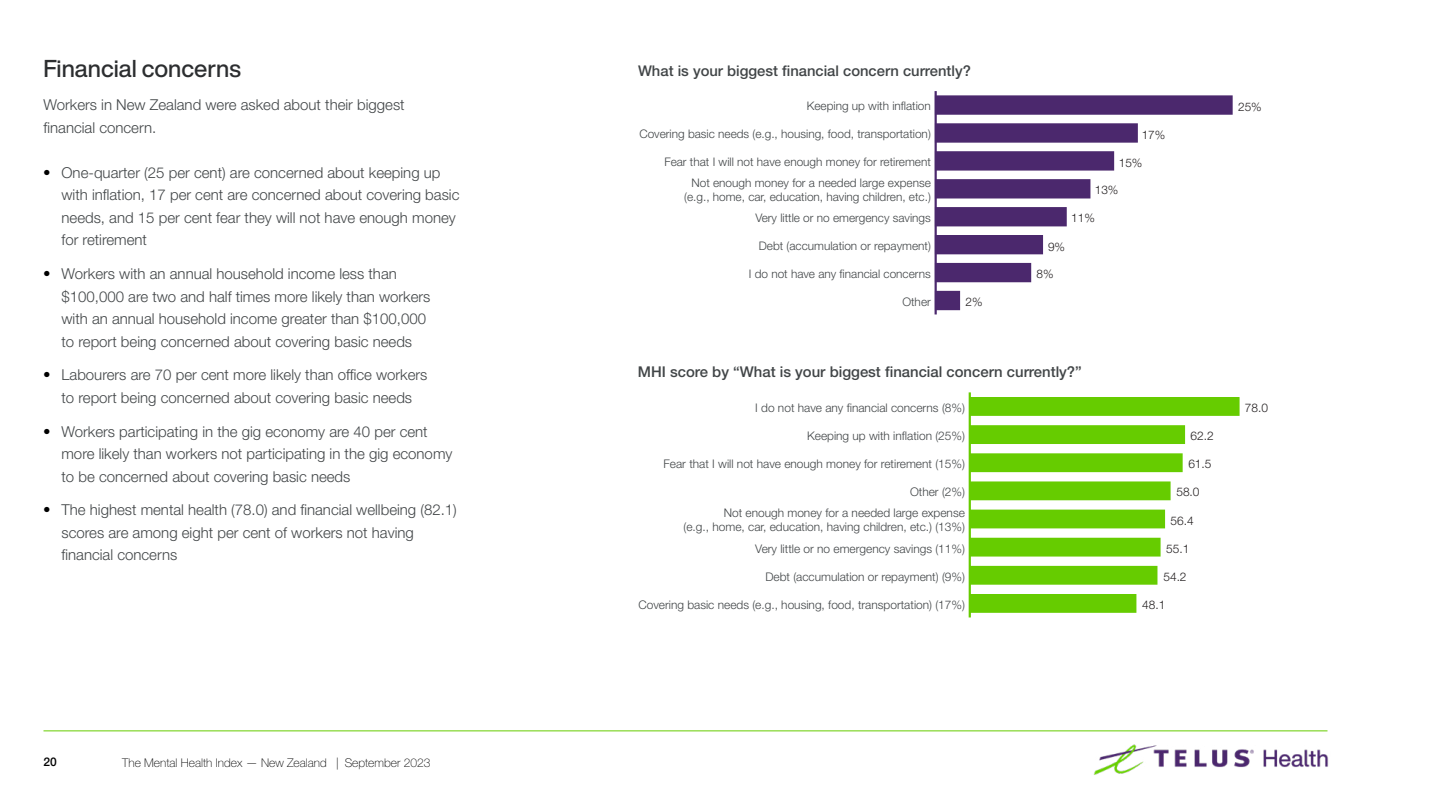
<style>
.page{position:relative;width:1440px;height:810px;background:#fff}
.page>*{position:absolute;margin:0;border:0;box-sizing:border-box;transform-origin:0 0}
.t1{font:500 24px "Helvetica Now Display";color:#2c2e30}
.t2{font:300 15px/22.5px "Helvetica Neue LT Std";color:#414547}
.t3{font:500 14.85px "Helvetica Neue LT Std";color:#414547}
.t4{font:500 14.7px "Helvetica Neue LT Std";color:#414547}
.t5{font:100 12px "Helvetica Neue LT Std";color:#000}
.t6{font:500 12px "Helvetica Neue LT Std";color:#000}
.t7{font:300 11.85px/14.1px "Helvetica Neue LT Std";color:#414547;text-align:right}
.t8{font:300 11.85px "Helvetica Neue LT Std";color:#231f20}
</style>
<div class="page">
<img style="left:1093px;top:744px;width:236px;height:31px">
<hr style="left:44px;top:730px;width:1284px;height:1px;background:#6c0">
<hr style="left:935px;top:91px;width:2px;height:223px;background:#4b286d">
<div style="left:936px;top:96px;width:296px;height:18px;background:#4b286d"></div>
<div style="left:935px;top:95px;width:298px;height:20px;border:1px solid #4b286d"></div>
<div style="left:936px;top:124px;width:201px;height:18px;background:#4b286d"></div>
<div style="left:935px;top:123px;width:203px;height:20px;border:1px solid #4b286d"></div>
<div style="left:936px;top:152px;width:177px;height:18px;background:#4b286d"></div>
<div style="left:935px;top:151px;width:179px;height:20px;border:1px solid #4b286d"></div>
<div style="left:936px;top:180px;width:154px;height:18px;background:#4b286d"></div>
<div style="left:935px;top:179px;width:155px;height:20px;border:1px solid #4b286d"></div>
<div style="left:936px;top:208px;width:130px;height:18px;background:#4b286d"></div>
<div style="left:935px;top:207px;width:132px;height:19px;border:1px solid #4b286d"></div>
<div style="left:936px;top:236px;width:106px;height:18px;background:#4b286d"></div>
<div style="left:935px;top:235px;width:108px;height:19px;border:1px solid #4b286d"></div>
<div style="left:936px;top:264px;width:94px;height:18px;background:#4b286d"></div>
<div style="left:935px;top:263px;width:96px;height:19px;border:1px solid #4b286d"></div>
<div style="left:936px;top:292px;width:23px;height:17px;background:#4b286d"></div>
<div style="left:935px;top:291px;width:25px;height:19px;border:1px solid #4b286d"></div>
<hr style="left:969px;top:392px;width:2px;height:225px;background:#6c0">
<div style="left:970px;top:398px;width:269px;height:17px;background:#6c0"></div>
<div style="left:969px;top:397px;width:271px;height:19px;border:1px solid #6c0"></div>
<div style="left:970px;top:426px;width:214px;height:17px;background:#6c0"></div>
<div style="left:969px;top:425px;width:216px;height:19px;border:1px solid #6c0"></div>
<div style="left:970px;top:454px;width:212px;height:17px;background:#6c0"></div>
<div style="left:969px;top:453px;width:214px;height:19px;border:1px solid #6c0"></div>
<div style="left:970px;top:482px;width:200px;height:18px;background:#6c0"></div>
<div style="left:969px;top:481px;width:202px;height:19px;border:1px solid #6c0"></div>
<div style="left:970px;top:510px;width:194px;height:18px;background:#6c0"></div>
<div style="left:970px;top:538px;width:190px;height:18px;background:#6c0"></div>
<div style="left:969px;top:538px;width:192px;height:19px;border:1px solid #6c0"></div>
<div style="left:970px;top:567px;width:187px;height:17px;background:#6c0"></div>
<div style="left:969px;top:566px;width:188px;height:19px;border:1px solid #6c0"></div>
<div style="left:970px;top:595px;width:166px;height:17px;background:#6c0"></div>
<div style="left:969px;top:594px;width:167px;height:19px;border:1px solid #6c0"></div>
<h1 class="t1" style="left:44px;top:52px;width:199px">Financial concerns</h1>
<p class="t2" style="left:44px;top:93px;width:363px">Workers in New Zealand were asked about their biggest financial concern.</p>
<p class="t2" style="left:62px;top:161px;width:400px;text-indent:-18px"><sup>•</sup> One-quarter (25 per cent) are concerned about keeping up with inflation, 17 per cent are concerned about covering basic needs, and 15 per cent fear they will not have enough money for retirement</p>
<p class="t2" style="left:62px;top:262px;width:371px;text-indent:-18px"><sup>•</sup> Workers with an annual household income less than $100,000 are two and half times more likely than workers with an annual household income greater than $100,000 to report being concerned about covering basic needs</p>
<p class="t2" style="left:44px;top:363px;width:385px;text-align:center"><sup>•</sup> Labourers are 70 per cent more likely than office workers to report being concerned about covering basic needs</p>
<p class="t2" style="left:62px;top:420px;width:392px;text-indent:-18px"><sup>•</sup> Workers participating in the gig economy are 40 per cent more likely than workers not participating in the gig economy to be concerned about covering basic needs</p>
<p class="t2" style="left:62px;top:498px;width:397px;text-indent:-18px"><sup>•</sup> The highest mental health (78.0) and financial wellbeing (82.1) scores are among eight per cent of workers not having financial concerns</p>
<p class="t6" style="left:44px;top:755px;width:15px">20</p>
<p class="t5" style="left:122px;top:755px;width:310px">The Mental Health Index — New Zealand | September 2023</p>
<p class="t4" style="left:638px;top:62px;width:334px">What is your biggest financial concern currently?</p>
<p class="t7" style="left:807px;top:99px;width:126px">Keeping up with inflation</p>
<p class="t8" style="left:1238px;top:99px;width:25px">25%</p>
<p class="t7" style="left:639px;top:127px;width:293px">Covering basic needs (e.g., housing, food, transportation)</p>
<p class="t7" style="left:664px;top:155px;width:268px">Fear that I will not have enough money for retirement</p>
<p class="t7" style="left:684px;top:175px;width:248px">Not enough money for a needed large expense (e.g., home, car, education, having children, etc.)</p>
<p class="t7" style="left:755px;top:211px;width:177px">Very little or no emergency savings</p>
<p class="t7" style="left:759px;top:239px;width:173px">Debt (accumulation or repayment)</p>
<p class="t7" style="left:749px;top:267px;width:184px">I do not have any financial concerns</p>
<p class="t7" style="left:902px;top:294px;width:30px">Other</p>
<p class="t8" style="left:966px;top:295px;width:19px">2%</p>
<p class="t8" style="left:1142px;top:127px;width:25px">17%</p>
<p class="t8" style="left:1119px;top:155px;width:25px">15%</p>
<p class="t8" style="left:1095px;top:183px;width:25px">13%</p>
<p class="t8" style="left:1071px;top:211px;width:25px">11%</p>
<p class="t8" style="left:1048px;top:239px;width:19px">9%</p>
<p class="t8" style="left:1037px;top:267px;width:19px">8%</p>
<p class="t3" style="left:638px;top:363px;width:445px">MHI score by “What is your biggest financial concern currently?”</p>
<p class="t7" style="left:755px;top:400px;width:211px">I do not have any financial concerns (8%)</p>
<p class="t8" style="left:1245px;top:401px;width:25px">78.0</p>
<p class="t7" style="left:807px;top:429px;width:159px">Keeping up with inflation (25%)</p>
<p class="t7" style="left:664px;top:457px;width:303px">Fear that I will not have enough money for retirement (15%)</p>
<p class="t7" style="left:910px;top:485px;width:56px">Other (2%)</p>
<p class="t7" style="left:684px;top:505px;width:283px">Not enough money for a needed large expense<br>(e.g., home, car, education, having children, etc.) (13%)</p>
<p class="t7" style="left:755px;top:541px;width:211px">Very little or no emergency savings (11%)</p>
<p class="t7" style="left:765px;top:569px;width:201px">Debt (accumulation or repayment) (9%)</p>
<p class="t8" style="left:1191px;top:429px;width:25px">62.2</p>
<p class="t8" style="left:1188px;top:457px;width:25px">61.5</p>
<p class="t8" style="left:1176px;top:485px;width:25px">58.0</p>
<p class="t8" style="left:1171px;top:513px;width:25px">56.4</p>
<p class="t8" style="left:1166px;top:541px;width:25px">55.1</p>
<p class="t8" style="left:1163px;top:569px;width:25px">54.2</p>
<p class="t7" style="left:638px;top:597px;width:328px">Covering basic needs (e.g., housing, food, transportation) (17%)</p>
<p class="t8" style="left:1142px;top:598px;width:25px">48.1</p>
</div>
